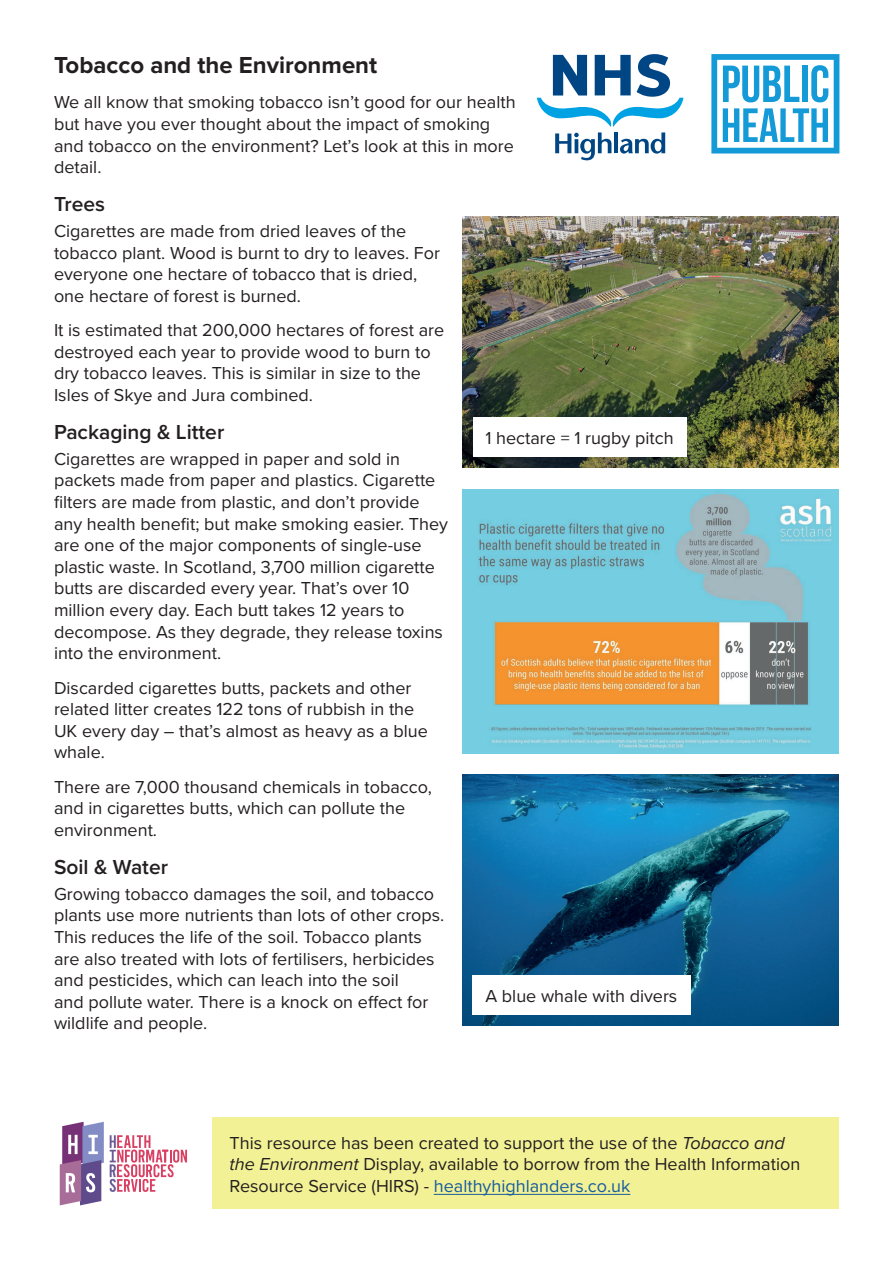
<style>
.page{position:relative;width:893px;height:1263px;background:#fff}
.page>*{position:absolute;margin:0;border:0;box-sizing:border-box;transform-origin:0 0}
.t1{font:700 24px "Proxima Nova";color:#231f20}
.t2{font:600 21px "Proxima Nova";color:#231f20}
.t3{font:18px/21.6px "Proxima Nova";color:#231f20}
.s1{font-style:italic}
.s2{color:#175d9e}
</style>
<div class="page">
<svg style="left:537px;top:54px;width:146px;height:106px"></svg>
<svg style="left:711px;top:54px;width:128px;height:99px"></svg>
<div style="left:213px;top:1117px;width:626px;height:92px;background:#f3f195"></div>
<hr style="left:434px;top:1194px;width:196px;height:1px;background:#175d9e">
<img style="left:462px;top:216px;width:377px;height:252px">
<div style="left:473px;top:417px;width:213px;height:40px;background:#fff"></div>
<img style="left:462px;top:489px;width:377px;height:264px">
<img style="left:462px;top:774px;width:377px;height:252px">
<div style="left:473px;top:975px;width:218px;height:40px;background:#fff"></div>
<svg style="left:110px;top:1135px;width:77px;height:57px"></svg>
<svg style="left:60px;top:1122px;width:44px;height:83px"></svg>
<h1 class="t1" style="left:54px;top:51px;width:325px">Tobacco and the Environment</h1>
<p class="t3" style="left:54px;top:92px;width:463px">We all know that smoking tobacco isn’t good for our health but have you ever thought about the impact of smoking and tobacco on the environment? Let’s look at this in more detail.</p>
<p class="t2" style="left:54px;top:189px;width:53px">Trees</p>
<p class="t3" style="left:54px;top:221px;width:388px">Cigarettes are made from dried leaves of the tobacco plant. Wood is burnt to dry to leaves. For everyone one hectare of tobacco that is dried, one hectare of forest is burned.</p>
<p class="t3" style="left:54px;top:320px;width:392px">It is estimated that 200,000 hectares of forest are destroyed each year to provide wood to burn to dry tobacco leaves. This is similar in size to the Isles of Skye and Jura combined.</p>
<p class="t2" style="left:54px;top:416px;width:172px">Packaging &amp; Litter</p>
<p class="t3" style="left:54px;top:448px;width:395px">Cigarettes are wrapped in paper and sold in packets made from paper and plastics. Cigarette filters are made from plastic, and don’t provide any health benefit; but make smoking easier. They are one of the major components of single-use plastic waste. In Scotland, 3,700 million cigarette butts are discarded every year. That’s over 10 million every day. Each butt takes 12 years to decompose. As they degrade, they release toxins into the environment.</p>
<p class="t3" style="left:54px;top:677px;width:375px">Discarded cigarettes butts, packets and other related litter creates 122 tons of rubbish in the UK every day – that’s almost as heavy as a blue whale.</p>
<p class="t3" style="left:54px;top:776px;width:380px">There are 7,000 thousand chemicals in tobacco, and in cigarettes butts, which can pollute the environment.</p>
<p class="t2" style="left:54px;top:851px;width:115px">Soil &amp; Water</p>
<p class="t3" style="left:54px;top:883px;width:392px">Growing tobacco damages the soil, and tobacco plants use more nutrients than lots of other crops.<br>This reduces the life of the soil. Tobacco plants are also treated with lots of fertilisers, herbicides and pesticides, which can leach into the soil<br>and pollute water. There is a knock on effect for wildlife and people.</p>
<p class="t3" style="left:485px;top:428px;width:190px">1 hectare = 1 rugby pitch</p>
<p class="t3" style="left:485px;top:986px;width:193px">A blue whale with divers</p>
<p class="t3" style="left:230px;top:1132px;width:572px">This resource has been created to support the use of the <span class="s1">Tobacco and the Environment</span> Display, available to borrow from the Health Information<br>Resource Service (HIRS) - <span class="s2">healthyhighlanders.co.uk</span></p>
</div>
